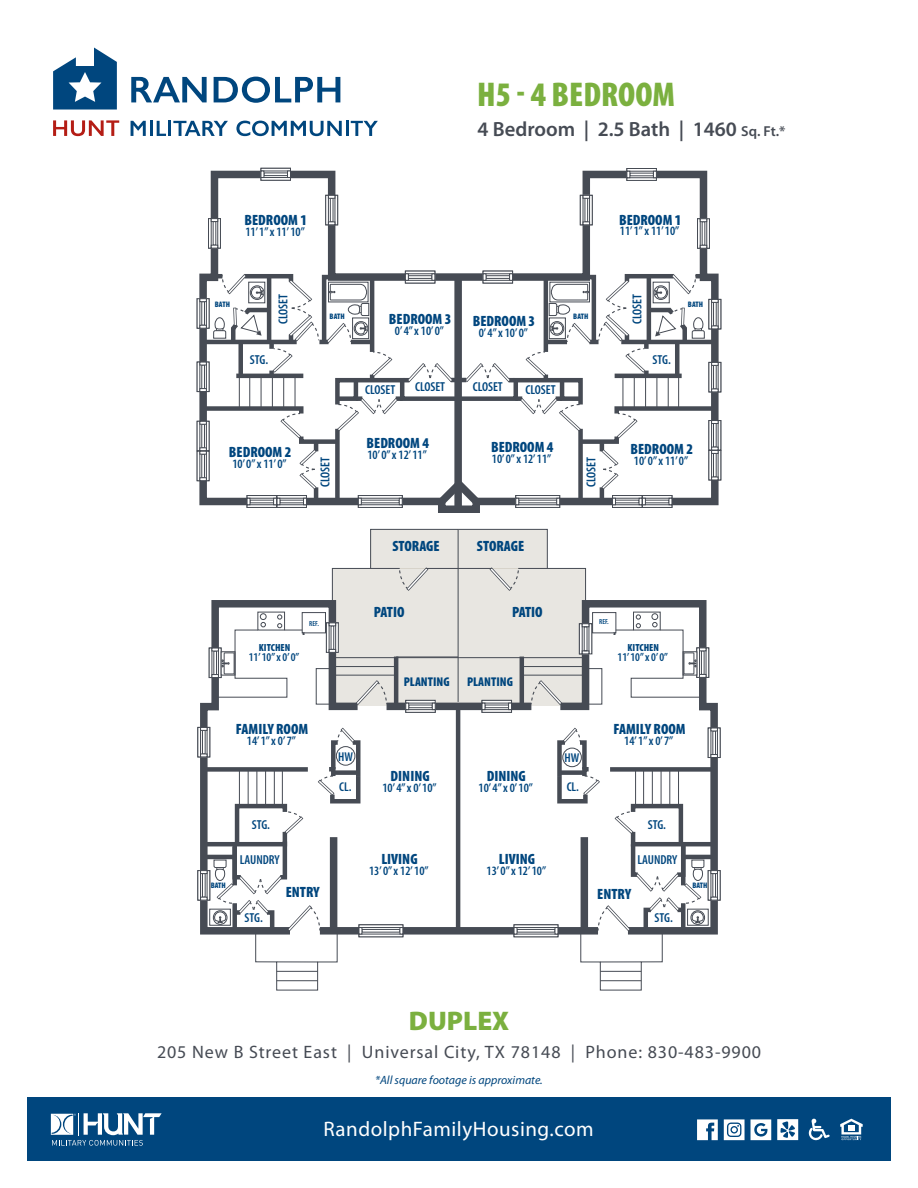
<style>
.page{position:relative;width:918px;height:1188px;background:#fff}
.page>*{position:absolute;margin:0;border:0;box-sizing:border-box;transform-origin:0 0}
.t1{font:900 condensed 34.5px "Myriad Pro";color:#7bb03f}
.t2{font:900 27px "Myriad Pro";color:#7bb03f}
.t3{font:21px "Myriad Pro";letter-spacing:.025em;color:#fff}
.t4{font:600 20.55px "Myriad Pro";color:#464b54}
.t5{font:18px "Myriad Pro";letter-spacing:.05em;color:#464b54}
.t6{font:900 condensed 15px "Myriad Pro";color:#00467e}
.t7{font:600 condensed 13.05px "Myriad Pro";color:#00467e}
.t8{font:600 condensed 12.75px "Myriad Pro";color:#00467e}
.t9{font:900 condensed 12.75px "Myriad Pro";color:#00467e}
.t10{font:italic 12px "Myriad Pro";color:#00467e}
.t11{font:600 condensed 11.85px "Myriad Pro";color:#00467e}
.t12{font:900 condensed 10.35px "Myriad Pro";color:#00467e}
.t13{font:900 condensed 7.95px "Myriad Pro";color:#00467e}
.t14{font:600 condensed 7.35px "Myriad Pro";color:#00467e}
.s1{font-size:14.4px}
</style>
<div class="page">
<svg style="left:53px;top:120px;width:66px;height:16px"></svg>
<svg style="left:131px;top:121px;width:15px;height:15px"></svg>
<hr style="left:150px;top:121px;width:3px;height:15px;background:#00467e">
<svg style="left:157px;top:121px;width:9px;height:15px"></svg>
<hr style="left:168px;top:121px;width:3px;height:15px;background:#00467e">
<svg style="left:173px;top:121px;width:55px;height:15px"></svg>
<svg style="left:236px;top:121px;width:106px;height:15px"></svg>
<hr style="left:346px;top:121px;width:3px;height:15px;background:#00467e">
<svg style="left:351px;top:121px;width:27px;height:15px"></svg>
<svg style="left:53px;top:48px;width:64px;height:62px"></svg>
<svg style="left:131px;top:77px;width:209px;height:26px"></svg>
<svg style="left:196px;top:167px;width:526px;height:346px"></svg>
<svg style="left:197px;top:529px;width:524px;height:462px"></svg>
<div style="left:316px;top:668px;width:15px;height:37px;border:1px solid #464b54"></div>
<div style="left:336px;top:747px;width:19px;height:18px;background:#fff;border-radius:50%"></div>
<div style="left:336px;top:746px;width:19px;height:20px;border:1px solid #464b54;border-radius:50%"></div>
<div style="left:563px;top:748px;width:18px;height:19px;background:#fff;border-radius:50%"></div>
<div style="left:562px;top:748px;width:20px;height:19px;border:1px solid #464b54;border-radius:50%"></div>
<div style="left:27px;top:1098px;width:864px;height:63px;background:#00467e"></div>
<svg style="left:51px;top:1113px;width:111px;height:33px"></svg>
<svg style="left:840px;top:1119px;width:23px;height:21px"></svg>
<svg style="left:809px;top:1119px;width:21px;height:21px"></svg>
<svg style="left:697px;top:1119px;width:21px;height:21px"></svg>
<svg style="left:751px;top:1119px;width:20px;height:21px"></svg>
<svg style="left:724px;top:1119px;width:21px;height:21px"></svg>
<svg style="left:777px;top:1119px;width:21px;height:21px"></svg>
<h1 class="t1" style="left:477px;top:73px;width:199px">H5 - 4 BEDROOM</h1>
<h3 class="t4" style="left:477px;top:116px;width:310px">4 Bedroom | 2.5 Bath | 1460 <span class="s1">Sq. Ft.*</span></h3>
<p class="t6" style="left:244px;top:210px;width:64px">BEDROOM 1</p>
<p class="t8" style="left:245px;top:224px;width:61px">11’ 1” x 11’ 10”</p>
<p class="t6" style="left:619px;top:210px;width:64px">BEDROOM 1</p>
<p class="t8" style="left:620px;top:223px;width:61px">11’ 1” x 11’ 10”</p>
<p class="t13" style="left:215px;top:299px;width:17px">BATH</p>
<p class="t7" style="left:275px;top:324px;width:32px;rotate:-90deg">CLOSET</p>
<p class="t7" style="left:629px;top:324px;width:32px;rotate:-90deg">CLOSET</p>
<p class="t13" style="left:330px;top:311px;width:17px">BATH</p>
<p class="t13" style="left:573px;top:311px;width:17px">BATH</p>
<p class="t6" style="left:389px;top:310px;width:64px">BEDROOM 3</p>
<p class="t8" style="left:395px;top:323px;width:51px">0’ 4” x 10’ 0”</p>
<p class="t6" style="left:473px;top:312px;width:64px">BEDROOM 3</p>
<p class="t8" style="left:479px;top:325px;width:51px">0’ 4” x 10’ 0”</p>
<p class="t7" style="left:250px;top:352px;width:20px">STG.</p>
<p class="t7" style="left:653px;top:352px;width:20px">STG.</p>
<p class="t7" style="left:415px;top:379px;width:32px">CLOSET</p>
<p class="t7" style="left:473px;top:379px;width:32px">CLOSET</p>
<p class="t7" style="left:365px;top:382px;width:32px">CLOSET</p>
<p class="t7" style="left:526px;top:382px;width:32px">CLOSET</p>
<p class="t13" style="left:688px;top:299px;width:17px">BATH</p>
<p class="t6" style="left:229px;top:443px;width:64px">BEDROOM 2</p>
<p class="t8" style="left:232px;top:456px;width:56px">10’ 0” x 11’ 0”</p>
<p class="t6" style="left:367px;top:433px;width:64px">BEDROOM 4</p>
<p class="t8" style="left:367px;top:447px;width:61px">10’ 0” x 12’ 11”</p>
<p class="t6" style="left:491px;top:437px;width:64px">BEDROOM 4</p>
<p class="t8" style="left:492px;top:451px;width:61px">10’ 0” x 12’ 11”</p>
<p class="t7" style="left:317px;top:487px;width:32px;rotate:-90deg">CLOSET</p>
<p class="t7" style="left:583px;top:487px;width:32px;rotate:-90deg">CLOSET</p>
<p class="t6" style="left:392px;top:537px;width:49px">STORAGE</p>
<p class="t6" style="left:477px;top:537px;width:49px">STORAGE</p>
<p class="t6" style="left:630px;top:440px;width:64px">BEDROOM 2</p>
<p class="t8" style="left:634px;top:453px;width:56px">10’ 0” x 11’ 0”</p>
<p class="t12" style="left:259px;top:641px;width:33px">KITCHEN</p>
<p class="t11" style="left:249px;top:650px;width:52px">11’ 10” x 0’ 0”</p>
<p class="t14" style="left:309px;top:619px;width:11px">REF.</p>
<p class="t6" style="left:374px;top:603px;width:32px">PATIO</p>
<p class="t6" style="left:512px;top:603px;width:32px">PATIO</p>
<p class="t9" style="left:404px;top:674px;width:47px">PLANTING</p>
<p class="t9" style="left:467px;top:674px;width:47px">PLANTING</p>
<p class="t14" style="left:599px;top:617px;width:11px">REF.</p>
<p class="t12" style="left:628px;top:641px;width:33px">KITCHEN</p>
<p class="t11" style="left:618px;top:650px;width:52px">11’ 10” x 0’ 0”</p>
<p class="t6" style="left:236px;top:720px;width:74px">FAMILY ROOM</p>
<p class="t8" style="left:247px;top:733px;width:51px">14’ 1” x 0’ 7”</p>
<p class="t8" style="left:338px;top:749px;width:16px">HW</p>
<p class="t8" style="left:339px;top:779px;width:14px">CL.</p>
<p class="t6" style="left:391px;top:767px;width:41px">DINING</p>
<p class="t8" style="left:382px;top:780px;width:56px">10’ 4” x 0’ 10”</p>
<p class="t6" style="left:487px;top:767px;width:41px">DINING</p>
<p class="t8" style="left:479px;top:780px;width:56px">10’ 4” x 0’ 10”</p>
<p class="t8" style="left:565px;top:750px;width:16px">HW</p>
<p class="t8" style="left:567px;top:779px;width:14px">CL.</p>
<p class="t6" style="left:613px;top:720px;width:74px">FAMILY ROOM</p>
<p class="t8" style="left:624px;top:733px;width:51px">14’ 1” x 0’ 7”</p>
<p class="t7" style="left:252px;top:817px;width:20px">STG.</p>
<p class="t7" style="left:648px;top:817px;width:20px">STG.</p>
<p class="t7" style="left:240px;top:852px;width:42px">LAUNDRY</p>
<p class="t6" style="left:381px;top:849px;width:38px">LIVING</p>
<p class="t8" style="left:369px;top:863px;width:61px">13’ 0” x 12’ 10”</p>
<p class="t6" style="left:499px;top:849px;width:38px">LIVING</p>
<p class="t8" style="left:487px;top:863px;width:61px">13’ 0” x 12’ 10”</p>
<p class="t7" style="left:637px;top:851px;width:42px">LAUNDRY</p>
<p class="t13" style="left:211px;top:880px;width:17px">BATH</p>
<p class="t13" style="left:692px;top:880px;width:17px">BATH</p>
<p class="t6" style="left:286px;top:883px;width:35px">ENTRY</p>
<p class="t6" style="left:597px;top:885px;width:35px">ENTRY</p>
<p class="t7" style="left:245px;top:910px;width:20px">STG.</p>
<p class="t7" style="left:655px;top:910px;width:20px">STG.</p>
<h2 class="t2" style="left:409px;top:1003px;width:102px">DUPLEX</h2>
<h3 class="t5" style="left:157px;top:1041px;width:606px">205 New B Street East | Universal City, TX 78148 | Phone: 830-483-9900</h3>
<p class="t10" style="left:375px;top:1072px;width:169px">*All square footage is approximate.</p>
<h3 class="t3" style="left:324px;top:1116px;width:272px">RandolphFamilyHousing.com</h3>
</div>
